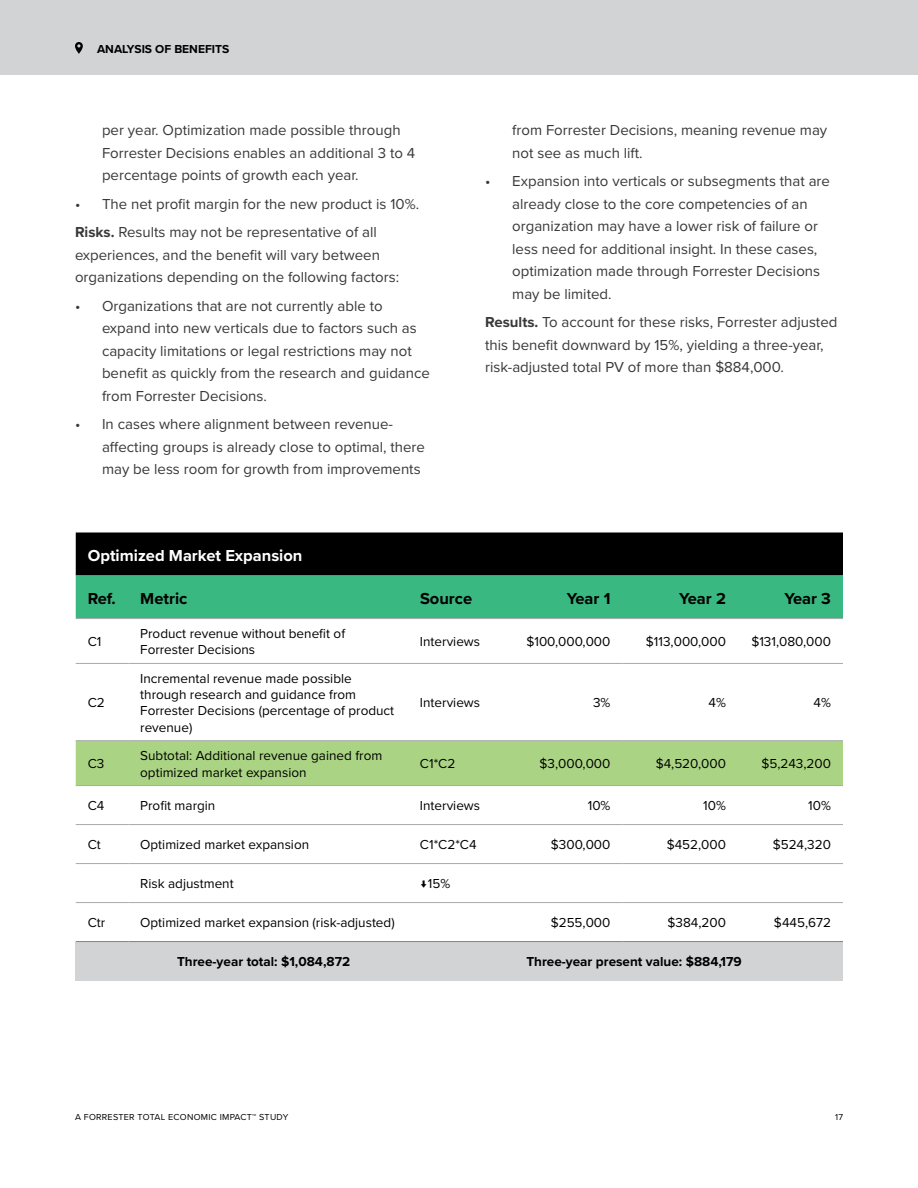
<style>
.page{position:relative;width:918px;height:1188px;background:#fff}
.page>*{position:absolute;margin:0;border:0;box-sizing:border-box;transform-origin:0 0}
.t1{font:700 16.5px "Proxima Nova";color:#000}
.t2{font:700 16.5px "Proxima Nova";color:#fff}
.t3{font:15px/22.5px "Proxima Nova";color:#383839}
.t4{font:13.5px/16.2px "Proxima Nova";color:#000}
.t5{font:700 13.5px "Proxima Nova";color:#000}
.t6{font:700 12px "Proxima Nova";color:#000}
.t7{font:9px "Proxima Nova";letter-spacing:.03em;color:#000}
.s1{font-weight:700}
</style>
<div class="page">
<div style="left:0;top:0;width:918px;height:75px;background:#d1d3d4"></div>
<svg style="left:75px;top:42px;width:8px;height:12px"></svg>
<svg style="left:76px;top:532px;width:767px;height:86px;background:#1e5d41"></svg>
<div style="left:76px;top:741px;width:767px;height:44px;background:#aad483"></div>
<div style="left:76px;top:942px;width:767px;height:39px;background:#d1d3d4"></div>
<hr style="left:76px;top:740px;width:52px;height:1px;background:#a7a9ac">
<hr style="left:128px;top:740px;width:280px;height:1px;background:#a7a9ac">
<hr style="left:408px;top:740px;width:105px;height:1px;background:#a7a9ac">
<hr style="left:513px;top:740px;width:109px;height:1px;background:#a7a9ac">
<hr style="left:622px;top:740px;width:116px;height:1px;background:#a7a9ac">
<hr style="left:738px;top:740px;width:105px;height:1px;background:#a7a9ac">
<hr style="left:76px;top:785px;width:52px;height:1px;background:#a7a9ac">
<hr style="left:128px;top:785px;width:280px;height:1px;background:#a7a9ac">
<hr style="left:408px;top:785px;width:105px;height:1px;background:#a7a9ac">
<hr style="left:513px;top:785px;width:109px;height:1px;background:#a7a9ac">
<hr style="left:622px;top:785px;width:116px;height:1px;background:#a7a9ac">
<hr style="left:738px;top:785px;width:105px;height:1px;background:#a7a9ac">
<hr style="left:76px;top:824px;width:52px;height:1px;background:#a7a9ac">
<hr style="left:128px;top:824px;width:280px;height:1px;background:#a7a9ac">
<hr style="left:408px;top:824px;width:105px;height:1px;background:#a7a9ac">
<hr style="left:513px;top:824px;width:109px;height:1px;background:#a7a9ac">
<hr style="left:622px;top:824px;width:116px;height:1px;background:#a7a9ac">
<hr style="left:738px;top:824px;width:105px;height:1px;background:#a7a9ac">
<hr style="left:76px;top:618px;width:52px;height:1px;background:#a7a9ac">
<hr style="left:128px;top:618px;width:280px;height:1px;background:#a7a9ac">
<hr style="left:408px;top:618px;width:105px;height:1px;background:#a7a9ac">
<hr style="left:513px;top:618px;width:109px;height:1px;background:#a7a9ac">
<hr style="left:622px;top:618px;width:116px;height:1px;background:#a7a9ac">
<hr style="left:738px;top:618px;width:105px;height:1px;background:#a7a9ac">
<hr style="left:76px;top:663px;width:52px;height:1px;background:#a7a9ac">
<hr style="left:128px;top:663px;width:280px;height:1px;background:#a7a9ac">
<hr style="left:408px;top:663px;width:105px;height:1px;background:#a7a9ac">
<hr style="left:513px;top:663px;width:109px;height:1px;background:#a7a9ac">
<hr style="left:622px;top:663px;width:116px;height:1px;background:#a7a9ac">
<hr style="left:738px;top:663px;width:105px;height:1px;background:#a7a9ac">
<hr style="left:76px;top:863px;width:52px;height:1px;background:#a7a9ac">
<hr style="left:128px;top:863px;width:280px;height:1px;background:#a7a9ac">
<hr style="left:408px;top:863px;width:105px;height:1px;background:#a7a9ac">
<hr style="left:513px;top:863px;width:109px;height:1px;background:#a7a9ac">
<hr style="left:622px;top:863px;width:116px;height:1px;background:#a7a9ac">
<hr style="left:738px;top:863px;width:105px;height:1px;background:#a7a9ac">
<hr style="left:76px;top:902px;width:52px;height:1px;background:#a7a9ac">
<hr style="left:128px;top:902px;width:280px;height:1px;background:#a7a9ac">
<hr style="left:408px;top:902px;width:105px;height:1px;background:#a7a9ac">
<hr style="left:513px;top:902px;width:109px;height:1px;background:#a7a9ac">
<hr style="left:622px;top:902px;width:116px;height:1px;background:#a7a9ac">
<hr style="left:738px;top:902px;width:105px;height:1px;background:#a7a9ac">
<hr style="left:76px;top:941px;width:52px;height:1px;background:#808285">
<hr style="left:128px;top:941px;width:280px;height:1px;background:#808285">
<hr style="left:408px;top:941px;width:105px;height:1px;background:#808285">
<hr style="left:513px;top:941px;width:109px;height:1px;background:#808285">
<hr style="left:622px;top:941px;width:116px;height:1px;background:#808285">
<hr style="left:738px;top:941px;width:105px;height:1px;background:#808285">
<p class="t6" style="left:97px;top:40px;width:134px">ANALYSIS OF BENEFITS</p>
<p class="t3" style="left:102px;top:118px;width:315px">per year. Optimization made possible through<br>Forrester Decisions enables an additional 3 to 4 percentage points of growth each year.</p>
<p class="t3" style="left:75px;top:189px;width:346px;line-height:28.5px">• The net profit margin for the new product is 10%.<br><span class="s1">Risks.</span> Results may not be representative of all</p>
<p class="t3" style="left:75px;top:243px;width:326px">experiences, and the benefit will vary between organizations depending on the following factors:</p>
<p class="t3" style="left:102px;top:294px;width:330px;text-indent:-27px">• Organizations that are not currently able to expand into new verticals due to factors such as capacity limitations or legal restrictions may not benefit as quickly from the research and guidance from Forrester Decisions.</p>
<p class="t3" style="left:102px;top:412px;width:325px;text-indent:-27px">• In cases where alignment between revenue&shy;affecting groups is already close to optimal, there may be less room for growth from improvements</p>
<p class="t3" style="left:512px;top:118px;width:317px">from Forrester Decisions, meaning revenue may not see as much lift.</p>
<p class="t3" style="left:512px;top:169px;width:319px;text-indent:-27px">• Expansion into verticals or subsegments that are already close to the core competencies of an organization may have a lower risk of failure or less need for additional insight. In these cases, optimization made through Forrester Decisions may be limited.</p>
<p class="t3" style="left:485px;top:310px;width:354px"><span class="s1">Results.</span> To account for these risks, Forrester adjusted this benefit downward by 15%, yielding a three-year, risk-adjusted total PV of more than $884,000.</p>
<p class="t2" style="left:88px;top:543px;width:216px">Optimized Market Expansion</p>
<p class="t1" style="left:88px;top:586px;width:30px">Ref.</p>
<p class="t1" style="left:140px;top:586px;width:49px">Metric</p>
<p class="t1" style="left:420px;top:586px;width:54px">Source</p>
<p class="t1" style="left:567px;top:586px;width:45px">Year 1</p>
<p class="t1" style="left:679px;top:586px;width:48px">Year 2</p>
<p class="t1" style="left:784px;top:586px;width:48px">Year 3</p>
<p class="t4" style="left:88px;top:633px;width:15px">C1</p>
<p class="t4" style="left:140px;top:625px;width:206px">Product revenue without benefit of<br>Forrester Decisions</p>
<p class="t4" style="left:420px;top:633px;width:62px">Interviews</p>
<p class="t4" style="left:526px;top:633px;width:86px">$100,000,000</p>
<p class="t4" style="left:646px;top:633px;width:82px">$113,000,000</p>
<p class="t4" style="left:751px;top:633px;width:81px">$131,080,000</p>
<p class="t4" style="left:88px;top:694px;width:19px">C2</p>
<p class="t4" style="left:140px;top:670px;width:256px">Incremental revenue made possible through research and guidance from<br>Forrester Decisions (percentage of product revenue)</p>
<p class="t4" style="left:420px;top:694px;width:62px">Interviews</p>
<p class="t4" style="left:593px;top:694px;width:19px">3%</p>
<p class="t4" style="left:709px;top:694px;width:19px">4%</p>
<p class="t4" style="left:814px;top:694px;width:19px">4%</p>
<p class="t4" style="left:88px;top:755px;width:18px">C3</p>
<p class="t4" style="left:140px;top:747px;width:244px">Subtotal: Additional revenue gained from optimized market expansion</p>
<p class="t4" style="left:420px;top:755px;width:37px">C1*C2</p>
<p class="t4" style="left:540px;top:755px;width:72px">$3,000,000</p>
<p class="t4" style="left:656px;top:755px;width:72px">$4,520,000</p>
<p class="t4" style="left:761px;top:755px;width:71px">$5,243,200</p>
<p class="t4" style="left:88px;top:797px;width:18px">C4</p>
<p class="t4" style="left:140px;top:797px;width:77px">Profit margin</p>
<p class="t4" style="left:420px;top:797px;width:62px">Interviews</p>
<p class="t4" style="left:588px;top:797px;width:24px">10%</p>
<p class="t4" style="left:703px;top:797px;width:24px">10%</p>
<p class="t4" style="left:808px;top:797px;width:24px">10%</p>
<p class="t4" style="left:88px;top:836px;width:15px">Ct</p>
<p class="t4" style="left:140px;top:836px;width:170px">Optimized market expansion</p>
<p class="t4" style="left:420px;top:836px;width:58px">C1*C2*C4</p>
<p class="t4" style="left:551px;top:836px;width:61px">$300,000</p>
<p class="t4" style="left:667px;top:836px;width:61px">$452,000</p>
<p class="t4" style="left:773px;top:836px;width:60px">$524,320</p>
<p class="t4" style="left:140px;top:875px;width:95px">Risk adjustment</p>
<p class="t4" style="left:420px;top:875px;width:32px">↓15%</p>
<p class="t4" style="left:88px;top:914px;width:19px">Ctr</p>
<p class="t4" style="left:140px;top:914px;width:256px">Optimized market expansion (risk-adjusted)</p>
<p class="t4" style="left:551px;top:914px;width:61px">$255,000</p>
<p class="t4" style="left:668px;top:914px;width:60px">$384,200</p>
<p class="t4" style="left:774px;top:914px;width:59px">$445,672</p>
<p class="t5" style="left:177px;top:952px;width:175px">Three-year total: $1,084,872</p>
<p class="t5" style="left:526px;top:952px;width:217px">Three-year present value: $884,179</p>
<p class="t7" style="left:75px;top:1110px;width:215px">A FORRESTER TOTAL ECONOMIC IMPACT™ STUDY</p>
<p class="t7" style="left:835px;top:1110px;width:9px">17</p>
</div>
